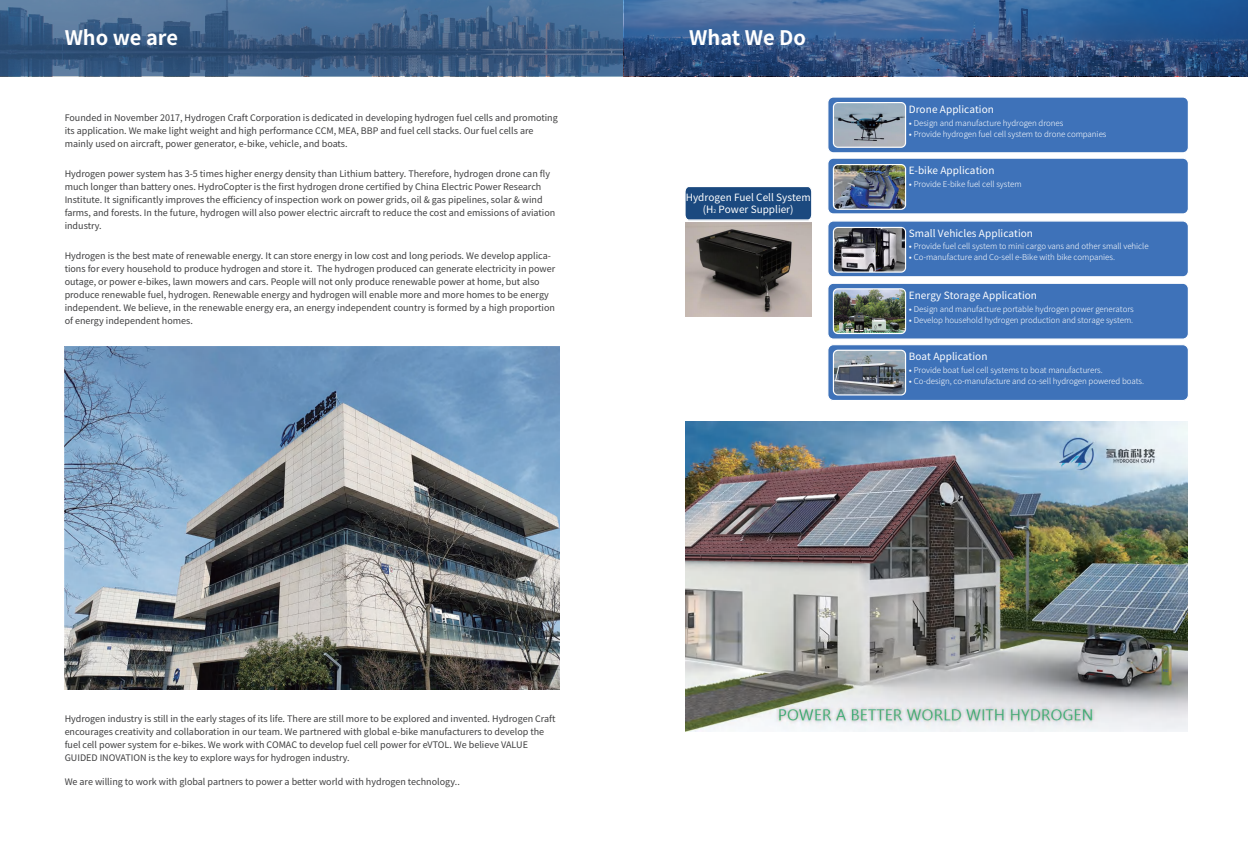
<style>
.page{position:relative;width:1248px;height:865px;background:#fff}
.page>*{position:absolute;margin:0;border:0;box-sizing:border-box;transform-origin:0 0}
.t1{font:700 20px "Source Han Sans CN";color:#fff}
.t2{font:10px/12px "Source Han Sans CN";letter-spacing:.005em;color:#fff;text-align:center}
.t3{font:9px/13px "Source Han Sans CN";color:#3e3e3f}
.t4{font:300 8px "Source Han Sans CN";letter-spacing:-.01em;color:#fff}
.s1{font-size:5px}
.s2{font-family:"Deng Xian";font-weight:400}
</style>
<div class="page">
<svg style="left:0;top:0;width:624px;height:76px;background:#416389"></svg>
<svg style="left:624px;top:0;width:623px;height:76px;background:#375b8d"></svg>
<img style="left:65px;top:347px;width:495px;height:342px">
<div style="left:827px;top:97px;width:361px;height:56px;background:#3e72b9;border-radius:6px"></div>
<div style="left:827px;top:96px;width:361px;height:57px;border:1px solid #fff;border-radius:6px"></div>
<img style="left:834px;top:104px;width:70px;height:42px">
<div style="left:832px;top:102px;width:74px;height:46px;border:1px solid #fff;border-radius:4px"></div>
<div style="left:827px;top:221px;width:361px;height:56px;background:#3e72b9;border-radius:6px"></div>
<div style="left:827px;top:220px;width:361px;height:57px;border:1px solid #fff;border-radius:6px"></div>
<img style="left:834px;top:229px;width:70px;height:42px">
<div style="left:832px;top:227px;width:74px;height:46px;border:1px solid #fff;border-radius:4px"></div>
<div style="left:827px;top:158px;width:361px;height:56px;background:#3e72b9;border-radius:6px"></div>
<div style="left:827px;top:157px;width:361px;height:57px;border:1px solid #fff;border-radius:6px"></div>
<div style="left:827px;top:283px;width:361px;height:56px;background:#3e72b9;border-radius:6px"></div>
<div style="left:827px;top:283px;width:361px;height:57px;border:1px solid #fff;border-radius:6px"></div>
<div style="left:827px;top:344px;width:361px;height:56px;background:#3e72b9;border-radius:6px"></div>
<div style="left:827px;top:344px;width:361px;height:57px;border:1px solid #fff;border-radius:6px"></div>
<img style="left:834px;top:350px;width:71px;height:45px">
<div style="left:832px;top:350px;width:74px;height:45px;border:1px solid #fff;border-radius:4px"></div>
<svg style="left:685px;top:187px;width:127px;height:34px;background:#285486"></svg>
<img style="left:685px;top:422px;width:502px;height:309px">
<img style="left:685px;top:222px;width:126px;height:95px">
<img style="left:834px;top:166px;width:70px;height:42px">
<img style="left:834px;top:290px;width:70px;height:42px">
<div style="left:832px;top:164px;width:74px;height:46px;border:1px solid #fff;border-radius:4px"></div>
<div style="left:832px;top:288px;width:74px;height:46px;border:1px solid #fff;border-radius:4px"></div>
<h1 class="t1" style="left:65px;top:26px;width:115px">Who we are</h1>
<p class="t3" style="left:65px;top:112px;width:494px">Founded in November 2017, Hydrogen Craft Corporation is dedicated in developing hydrogen fuel cells and promoting its application. We make light weight and high performance CCM, MEA, BBP and fuel cell stacks. Our fuel cells are mainly used on aircraft, power generator, e-bike, vehicle, and boats.</p>
<p class="t3" style="left:65px;top:167px;width:492px">Hydrogen power system has 3-5 times higher energy density than Lithium battery. Therefore, hydrogen drone can fly much longer than battery ones. HydroCopter is the first hydrogen drone certified by China Electric Power Research Institute. It significantly improves the efficiency of inspection work on power grids, oil &amp; gas pipelines, solar &amp; wind farms, and forests. In the future, hydrogen will also power electric aircraft to reduce the cost and emissions of aviation industry.</p>
<p class="t3" style="left:65px;top:249px;width:492px">Hydrogen is the best mate of renewable energy. It can store energy in low cost and long periods. We develop applica&shy;tions for every household to produce hydrogen and store it. The hydrogen produced can generate electricity in power outage, or power e-bikes, lawn mowers and cars. People will not only produce renewable power at home, but also produce renewable fuel, hydrogen. Renewable energy and hydrogen will enable more and more homes to be energy independent. We believe, in the renewable energy era, an energy independent country is formed by a high proportion of energy independent homes.</p>
<h1 class="t1" style="left:689px;top:26px;width:118px">What We Do</h1>
<p class="t2" style="left:685px;top:192px;width:126px">Hydrogen Fuel Cell System (H<span class="s1">2</span> Power Supplier)</p>
<p class="t2" style="left:908px;top:103px;width:87px">Drone Application</p>
<p class="t4" style="left:908px;top:118px;width:156px"><span class="s2">•</span> Design and manufacture hydrogen drones</p>
<p class="t4" style="left:908px;top:129px;width:199px"><span class="s2">•</span> Provide hydrogen fuel cell system to drone companies</p>
<p class="t2" style="left:908px;top:164px;width:87px">E-bike Application</p>
<p class="t4" style="left:908px;top:179px;width:114px"><span class="s2">•</span> Provide E-bike fuel cell system</p>
<p class="t2" style="left:908px;top:227px;width:126px">Small Vehicles Application</p>
<p class="t4" style="left:908px;top:241px;width:241px"><span class="s2">•</span> Provide fuel cell system to mini cargo vans and other small vehicle</p>
<p class="t4" style="left:908px;top:252px;width:208px"><span class="s2">•</span> Co-manufacture and Co-sell e-Bike with bike companies.</p>
<p class="t2" style="left:908px;top:289px;width:130px">Energy Storage Application</p>
<p class="t4" style="left:908px;top:304px;width:226px"><span class="s2">•</span> Design and manufacture portable hydrogen power generators</p>
<p class="t4" style="left:908px;top:315px;width:226px"><span class="s2">•</span> Develop household hydrogen production and storage system.</p>
<p class="t2" style="left:908px;top:351px;width:80px">Boat Application</p>
<p class="t4" style="left:908px;top:366px;width:195px"><span class="s2">•</span> Provide boat fuel cell systems to boat manufacturers.</p>
<p class="t4" style="left:908px;top:377px;width:237px"><span class="s2">•</span> Co-design, co-manufacture and co-sell hydrogen powered boats.</p>
<p class="t3" style="left:65px;top:712px;width:492px">Hydrogen industry is still in the early stages of its life. There are still more to be explored and invented. Hydrogen Craft encourages creativity and collaboration in our team. We partnered with global e-bike manufacturers to develop the fuel cell power system for e-bikes. We work with COMAC to develop fuel cell power for eVTOL. We believe VALUE GUIDED INOVATION is the key to explore ways for hydrogen industry.</p>
<p class="t3" style="left:65px;top:775px;width:396px">We are willing to work with global partners to power a better world with hydrogen technology..</p>
</div>
